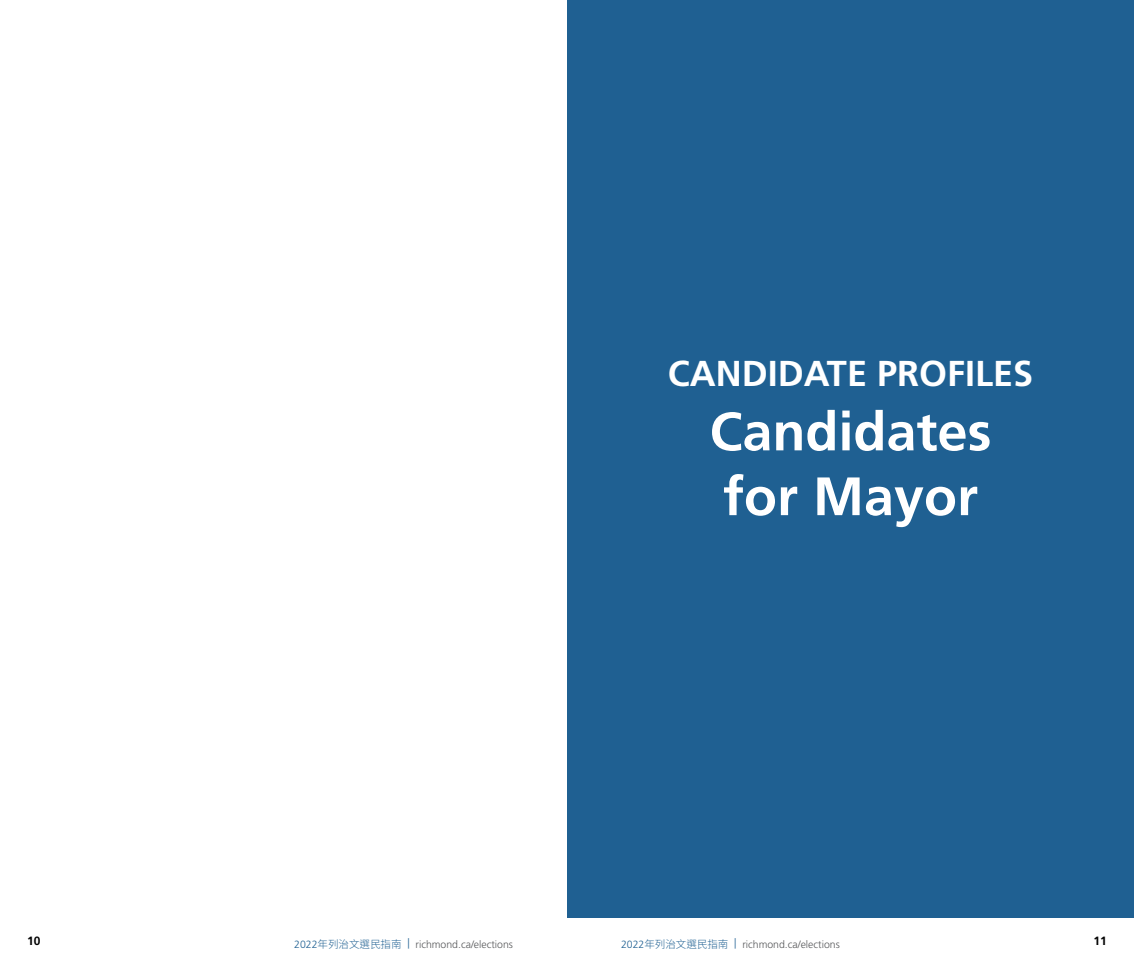
<style>
.page{position:relative;width:1134px;height:972px;background:#fff}
.page>*{position:absolute;margin:0;border:0;box-sizing:border-box;transform-origin:0 0}
.t1{font:700 54px/64.8px "Frutiger LT Std";color:#fff}
.t2{font:700 36px "Frutiger LT Std";color:#fff}
.t3{font:700 12px "Frutiger LT Std";color:#000}
.t4{font:300 10.5px "Frutiger LT Std";color:#58595b}
.t5{font:300 10.5px "Source Han Sans TW";color:#1f6092}
.s1{color:#1f6092}
.s2{font-family:"Source Han Sans TW";color:#1f6092}
.s3{font-family:"Frutiger LT Std"}
</style>
<div class="page">
<div style="left:567px;top:0;width:567px;height:918px;background:#1f6092"></div>
<h2 class="t2" style="left:668px;top:352px;width:367px">CANDIDATE PROFILES</h2>
<h1 class="t1" style="left:709px;top:399px;width:284px">Candidates for Mayor</h1>
<p class="t3" style="left:27px;top:934px;width:15px">10</p>
<p class="t4" style="left:734px;top:938px;width:107px"><span class="s1">|</span> richmond.ca/elections</p>
<p class="t3" style="left:1094px;top:934px;width:15px">11</p>
<p class="t4" style="left:294px;top:938px;width:220px"><span class="s1">2022</span><span class="s2">年列治文選民指南</span> <span class="s1">|</span> richmond.ca/elections</p>
<p class="t5" style="left:621px;top:938px;width:109px"><span class="s3">2022</span>年列治文選民指南</p>
</div>
